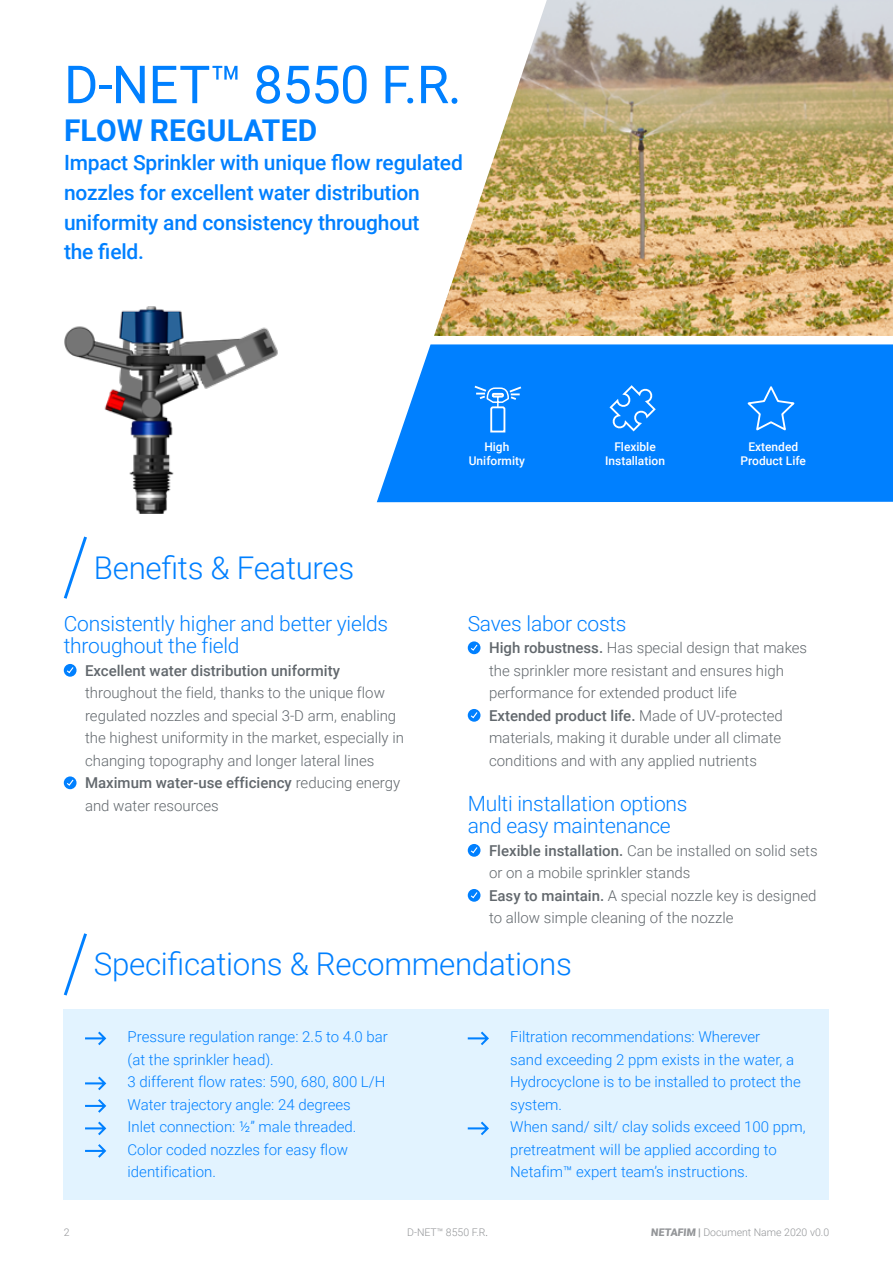
<style>
.page{position:relative;width:893px;height:1263px;background:#fff}
.page>*{position:absolute;margin:0;border:0;box-sizing:border-box;transform-origin:0 0}
.t1{font:52.5px "Roboto";letter-spacing:-.01em;color:#0080ff}
.t2{font:300 31.35px "Roboto";letter-spacing:-.01em;color:#0080ff}
.t3{font:700 30px "Roboto";letter-spacing:.005em;color:#0080ff}
.t4{font:500 21px/29.7px "Roboto";letter-spacing:-.01em;color:#0080ff}
.t5{font:300 21px/22.5px "Roboto";letter-spacing:-.01em;color:#0080ff}
.t6{font:300 15px/22.5px "Roboto";color:#62686d}
.t7{font:300 15px/22.5px "Roboto";color:#0080ff}
.t8{font:500 15px "Roboto";color:#62686d}
.t9{font:500 12px/13.5px "Roboto";color:#fff;text-align:center}
.t10{font:300 10.5px "Roboto";color:#939598}
.s1{font-family:"Minion Pro"}
.s2{font-weight:500}
.s3{font-family:"Minion Pro";font-weight:400}
.s4{font-weight:900}
</style>
<div class="page">
<div style="left:377px;top:344px;width:516px;height:158px;background:#0080ff"></div>
<svg style="left:63px;top:536px;width:24px;height:63px"></svg>
<svg style="left:63px;top:933px;width:24px;height:63px"></svg>
<div style="left:64px;top:1009px;width:765px;height:191px;background:#e2f3ff"></div>
<svg style="left:85px;top:1031px;width:21px;height:14px"></svg>
<svg style="left:85px;top:1076px;width:21px;height:14px"></svg>
<svg style="left:85px;top:1099px;width:21px;height:14px"></svg>
<svg style="left:85px;top:1121px;width:21px;height:14px"></svg>
<svg style="left:85px;top:1144px;width:21px;height:14px"></svg>
<svg style="left:468px;top:1031px;width:21px;height:14px"></svg>
<svg style="left:468px;top:1121px;width:21px;height:14px"></svg>
<svg style="left:64px;top:664px;width:13px;height:13px"></svg>
<svg style="left:66px;top:666px;width:9px;height:8px"></svg>
<svg style="left:64px;top:776px;width:13px;height:13px"></svg>
<svg style="left:66px;top:778px;width:9px;height:9px"></svg>
<svg style="left:468px;top:641px;width:12px;height:13px"></svg>
<svg style="left:470px;top:643px;width:9px;height:9px"></svg>
<svg style="left:468px;top:709px;width:12px;height:13px"></svg>
<svg style="left:470px;top:711px;width:9px;height:8px"></svg>
<svg style="left:468px;top:844px;width:12px;height:13px"></svg>
<svg style="left:470px;top:846px;width:9px;height:8px"></svg>
<svg style="left:468px;top:889px;width:12px;height:13px"></svg>
<svg style="left:470px;top:891px;width:9px;height:8px"></svg>
<img style="left:64px;top:306px;width:214px;height:208px">
<svg style="left:472px;top:384px;width:51px;height:49px;background:#2793ff"></svg>
<svg style="left:608px;top:384px;width:49px;height:49px;background:#2592ff"></svg>
<svg style="left:744px;top:385px;width:54px;height:48px;background:#1c8eff"></svg>
<img style="left:434px;top:0;width:459px;height:336px">
<h1 class="t1" style="left:64px;top:48px;width:398px">D-NET™ 8550 F.R<span class="s1">.</span></h1>
<h3 class="t3" style="left:64px;top:109px;width:255px">FLOW REGULATED</h3>
<h3 class="t4" style="left:64px;top:147px;width:400px">Impact Sprinkler with unique flow regulated nozzles for excellent water distribution uniformity and consistency throughout<br>the field.</h3>
<h2 class="t2" style="left:94px;top:545px;width:262px">Benefits &amp; Features</h2>
<h3 class="t5" style="left:64px;top:611px;width:326px">Consistently higher and better yields throughout the field</h3>
<p class="t8" style="left:85px;top:660px;width:256px">Excellent water distribution uniformity</p>
<p class="t6" style="left:85px;top:681px;width:320px">throughout the field, thanks to the unique flow regulated nozzles and special 3-D arm, enabling the highest uniformity in the market, especially in changing topography and longer lateral lines <span class="s2">Maximum water-use efficiency</span> reducing energy and water resources</p>
<p class="t9" style="left:469px;top:440px;width:58px">High<br>Uniformity</p>
<p class="t9" style="left:605px;top:440px;width:61px">Flexible<br>Installation</p>
<p class="t9" style="left:741px;top:440px;width:67px">Extended<br>Product Life</p>
<h3 class="t5" style="left:468px;top:611px;width:160px">Saves labor costs</h3>
<p class="t6" style="left:489px;top:636px;width:320px"><span class="s2">High robustness.</span> Has special design that makes the sprinkler more resistant and ensures high performance for extended product life<br><span class="s2">Extended product life.</span> Made of UV-protected materials, making it durable under all climate conditions and with any applied nutrients</p>
<h3 class="t5" style="left:468px;top:791px;width:221px">Multi installation options and easy maintenance</h3>
<p class="t6" style="left:489px;top:838px;width:330px"><span class="s2">Flexible installation.</span> Can be installed on solid sets or on a mobile sprinkler stands<br><span class="s2">Easy to maintain.</span> A special nozzle key is designed to allow simple cleaning of the nozzle</p>
<h2 class="t2" style="left:94px;top:942px;width:479px">Specifications &amp; Recommendations</h2>
<p class="t7" style="left:128px;top:1025px;width:262px">Pressure regulation range: 2.5 to 4.0 bar (at the sprinkler head).<br>3 different flow rates: 590, 680, 800 L/H<br>Water trajectory angle: 24 degrees<br>Inlet connection: ½” male threaded.<br>Color coded nozzles for easy flow identification.</p>
<p class="t7" style="left:510px;top:1025px;width:297px">Filtration recommendations: Wherever<br>sand exceeding 2 ppm exists in the water, a Hydrocyclone is to be installed to protect the system.<br>When sand/ silt/ clay solids exceed 100 ppm, pretreatment will be applied according to Netafim™ expert team’s instructions.</p>
<p class="t10" style="left:64px;top:1225px;width:7px">2</p>
<p class="t10" style="left:407px;top:1225px;width:82px">D-NET™ 8550 F.R<span class="s3">.</span></p>
<p class="t10" style="left:651px;top:1225px;width:180px"><span class="s4">NETAFIM |</span> Document Name 2020 v0.0</p>
</div>
